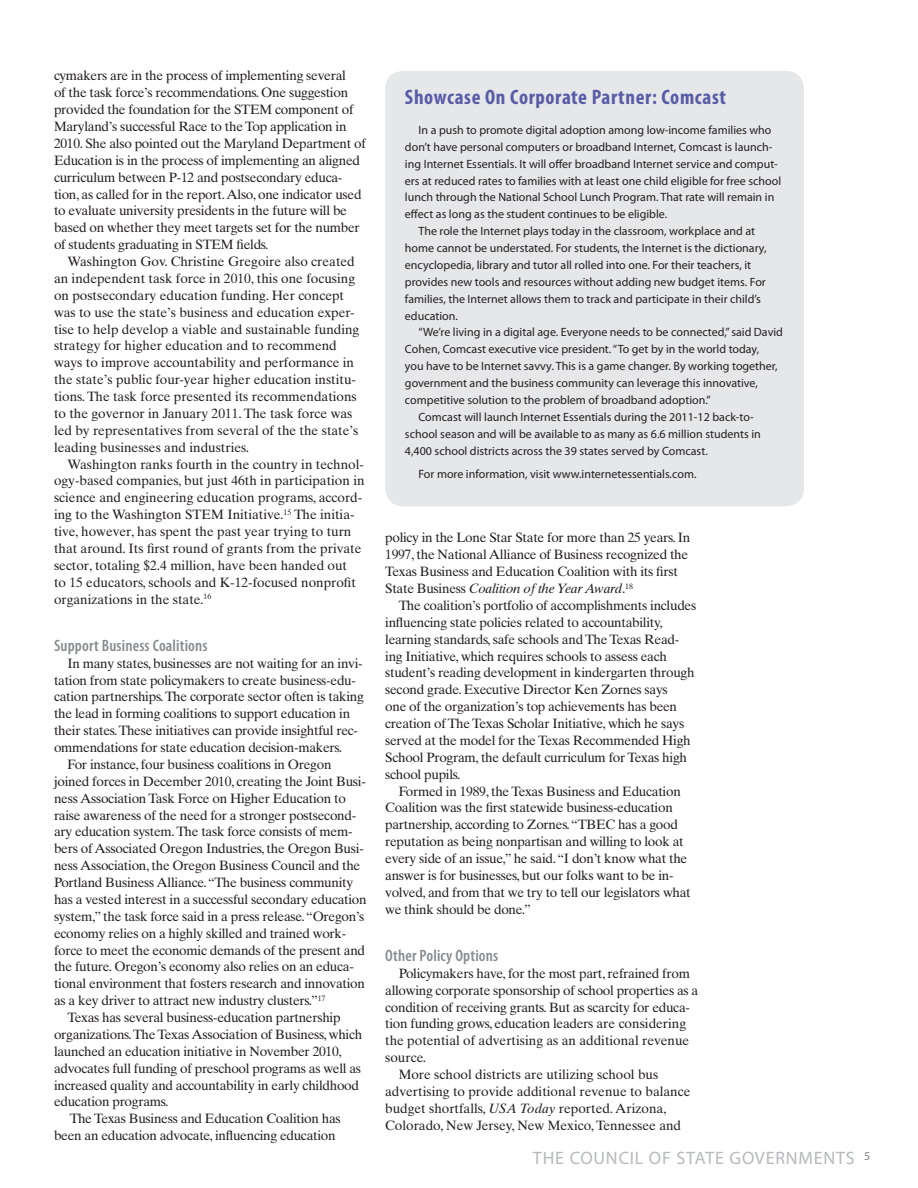
<style>
.page{position:relative;width:918px;height:1188px;background:#fff}
.page>*{position:absolute;margin:0;border:0;box-sizing:border-box;transform-origin:0 0}
.Subhead{font:700 condensed 21px "Myriad Pro";letter-spacing:.03em;color:#585ca6}
.t1{font:18px "Myriad Pro";letter-spacing:.045em;color:#b6babc}
.Sub_Sub_Head{font:600 condensed 16.5px "Myriad Pro";letter-spacing:.01em;color:#868c8f}
.Subhead-2{font:600 condensed 16.5px "Myriad Pro";letter-spacing:.01em;color:#868c8f}
.text{font:13.5px/16.8px "Times Ten LT";letter-spacing:-.02em;color:#231f20}
.text-2{font:13.5px/16.8px "Times Ten LT";color:#231f20}
.text-3{font:12px/16.8px "Myriad Pro";color:#231f20}
.t2{font:12px "Myriad Pro";color:#808285}
.s1{font-style:italic}
</style>
<div class="page">
<div style="left:385px;top:71px;width:419px;height:435px;background:#e6e7e9;border-radius:18px"></div>
<p class="text" style="left:54px;top:67px;width:313px">cymakers are in the process of implementing several<br>of the task force’s recommendations. One suggestion provided the foundation for the STEM component of Maryland’s successful Race to the Top application in 2010. She also pointed out the Maryland Department of Education is in the process of implementing an aligned curriculum between P-12 and postsecondary educa&shy;tion, as called for in the report. Also, one indicator used to evaluate university presidents in the future will be based on whether they meet targets set for the number of students graduating in STEM fields.</p>
<p class="text-2" style="left:54px;top:253px;width:307px;text-indent:14px">Washington Gov. Christine Gregoire also created an independent task force in 2010, this one focusing on postsecondary education funding. Her concept was to use the state’s business and education exper&shy;tise to help develop a viable and sustainable funding strategy for higher education and to recommend ways to improve accountability and performance in the state’s public four-year higher education institu&shy;tions. The task force presented its recommendations to the governor in January 2011. The task force was led by representatives from several of the the state’s leading businesses and industries.</p>
<p class="text-2" style="left:54px;top:456px;width:312px;text-indent:14px">Washington ranks fourth in the country in technol&shy;ogy-based companies, but just 46th in participation in science and engineering education programs, accord&shy;ing to the Washington STEM Initiative.<sup>15</sup> The initia&shy;tive, however, has spent the past year trying to turn that around. Its first round of grants from the private sector, totaling $2.4 million, have been handed out<br>to 15 educators, schools and K-12-focused nonprofit organizations in the state.<sup>16</sup></p>
<p class="Sub_Sub_Head" style="left:54px;top:635px;width:155px">Support Business Coalitions</p>
<p class="text" style="left:54px;top:655px;width:311px;text-indent:14px">In many states, businesses are not waiting for an invi&shy;tation from state policymakers to create business-edu&shy;cation partnerships. The corporate sector often is taking the lead in forming coalitions to support education in their states. These initiatives can provide insightful rec&shy;ommendations for state education decision-makers.</p>
<p class="text" style="left:54px;top:756px;width:314px;text-indent:14px">For instance, four business coalitions in Oregon joined forces in December 2010, creating the Joint Busi&shy;ness Association Task Force on Higher Education to raise awareness of the need for a stronger postsecond&shy;ary education system. The task force consists of mem&shy;bers of Associated Oregon Industries, the Oregon Busi&shy;ness Association, the Oregon Business Council and the Portland Business Alliance. “The business community has a vested interest in a successful secondary education system,” the task force said in a press release. “Oregon’s economy relies on a highly skilled and trained work&shy;force to meet the economic demands of the present and the future. Oregon’s economy also relies on an educa&shy;tional environment that fosters research and innovation as a key driver to attract new industry clusters.”<sup>17</sup></p>
<p class="text" style="left:54px;top:1009px;width:310px;text-indent:14px">Texas has several business-education partnership organizations. The Texas Association of Business, which launched an education initiative in November 2010, advocates full funding of preschool programs as well as increased quality and accountability in early childhood education programs.</p>
<p class="text" style="left:54px;top:1110px;width:288px;text-indent:16px">The Texas Business and Education Coalition has been an education advocate, influencing education</p>
<p class="Subhead" style="left:405px;top:83px;width:323px">Showcase On Corporate Partner: Comcast</p>
<p class="text-3" style="left:405px;top:121px;width:378px;text-indent:14px">In a push to promote digital adoption among low-income families who don’t have personal computers or broadband Internet, Comcast is launch&shy;ing Internet Essentials. It will offer broadband Internet service and comput&shy;ers at reduced rates to families with at least one child eligible for free school lunch through the National School Lunch Program. That rate will remain in effect as long as the student continues to be eligible.</p>
<p class="text-3" style="left:405px;top:223px;width:363px;text-indent:14px">The role the Internet plays today in the classroom, workplace and at home cannot be understated. For students, the Internet is the dictionary, encyclopedia, library and tutor all rolled into one. For their teachers, it provides new tools and resources without adding new budget items. For families, the Internet allows them to track and participate in their child’s education.</p>
<p class="text-3" style="left:405px;top:324px;width:380px;text-indent:14px">“We’re living in a digital age. Everyone needs to be connected,” said David Cohen, Comcast executive vice president. “To get by in the world today,<br>you have to be Internet savvy. This is a game changer. By working together, government and the business community can leverage this innovative, competitive solution to the problem of broadband adoption.”</p>
<p class="text-3" style="left:405px;top:408px;width:357px;text-indent:14px">Comcast will launch Internet Essentials during the 2011-12 back-to&shy;school season and will be available to as many as 6.6 million students in<br>4,400 school districts across the 39 states served by Comcast.</p>
<p class="text-3" style="left:418px;top:466px;width:280px">For more information, visit www.internetessentials.com.</p>
<p class="text" style="left:385px;top:529px;width:307px">policy in the Lone Star State for more than 25 years. In 1997, the National Alliance of Business recognized the Texas Business and Education Coalition with its first State Business <span class="s1">Coalition of the Year Award</span>.<sup>18</sup></p>
<p class="text" style="left:385px;top:597px;width:313px;text-indent:14px">The coalition’s portfolio of accomplishments includes influencing state policies related to accountability, learning standards, safe schools and The Texas Read&shy;ing Initiative, which requires schools to assess each student’s reading development in kindergarten through second grade. Executive Director Ken Zornes says<br>one of the organization’s top achievements has been creation of The Texas Scholar Initiative, which he says served at the model for the Texas Recommended High School Program, the default curriculum for Texas high school pupils.</p>
<p class="text" style="left:385px;top:782px;width:307px;text-indent:14px">Formed in 1989, the Texas Business and Education Coalition was the first statewide business-education partnership, according to Zornes. “TBEC has a good reputation as being nonpartisan and willing to look at every side of an issue,” he said. “I don’t know what the answer is for businesses, but our folks want to be in&shy;volved, and from that we try to tell our legislators what we think should be done.”</p>
<p class="Subhead-2" style="left:385px;top:945px;width:115px">Other Policy Options</p>
<p class="text" style="left:385px;top:965px;width:315px;text-indent:14px">Policymakers have, for the most part, refrained from allowing corporate sponsorship of school properties as a condition of receiving grants. But as scarcity for educa&shy;tion funding grows, education leaders are considering the potential of advertising as an additional revenue source.</p>
<p class="text-2" style="left:385px;top:1066px;width:307px;text-indent:14px">More school districts are utilizing school bus advertising to provide additional revenue to balance budget shortfalls, <span class="s1">USA Today</span> reported. Arizona, Colorado, New Jersey, New Mexico, Tennessee and</p>
<p class="t1" style="left:533px;top:1147px;width:323px">THE COUNCIL OF STATE GOVERNMENTS</p>
<p class="t2" style="left:864px;top:1148px;width:8px">5</p>
</div>
